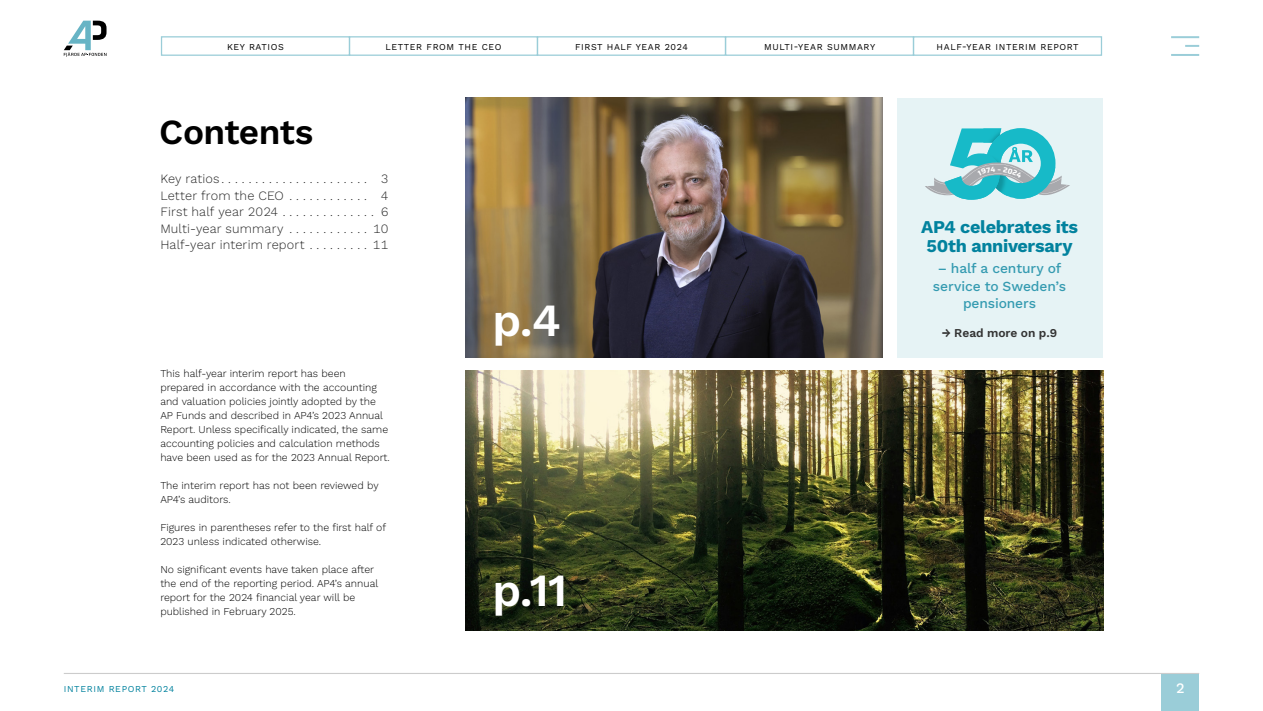
<style>
.page{position:relative;width:1263px;height:711px;background:#fff}
.page>*{position:absolute;margin:0;border:0;box-sizing:border-box;transform-origin:0 0}
.t1{font:600 46.05px "Work Sans";color:#fff}
.t2{font:600 35.25px "Work Sans";letter-spacing:-.02em;color:#000}
.Headline_ruta{font:700 18px/19.5px "Work Sans";letter-spacing:-.015em;color:#02829e;text-align:center}
.t3{font:500 14.4px "Work Sans";color:#fff}
.Subhead_1{font:500 13.8px/17.1px "Work Sans";letter-spacing:-.01em;color:#359bb1;text-align:center}
.TOC_body{font:300 12.75px "Work Sans";letter-spacing:.01em;color:#262626}
.t4{font:600 12px "Work Sans";color:#333}
.Text{font:300 10.5px/14px "Work Sans";color:#000}
.t5{font:9px "Work Sans";letter-spacing:.07em;color:#000}
.t6{font:9px "Work Sans";letter-spacing:.07em;color:#02829e}
</style>
<div class="page">
<img style="left:466px;top:98px;width:416px;height:259px">
<img style="left:466px;top:370px;width:637px;height:259px">
<div style="left:897px;top:98px;width:205px;height:259px;background:#e6f3f5"></div>
<div style="left:1162px;top:673px;width:37px;height:37px;background:#9acdd8"></div>
<hr style="left:1171px;top:36px;width:28px;height:2px;background:#9acdd8">
<hr style="left:1171px;top:54px;width:28px;height:2px;background:#9acdd8">
<svg style="left:1185px;top:45px;width:14px;height:2px"></svg>
<hr style="left:64px;top:672px;width:1135px;height:1px;background:#ccc">
<svg style="left:64px;top:21px;width:43px;height:36px"></svg>
<div style="left:349px;top:36px;width:189px;height:20px;border:1px solid #9acdd8"></div>
<div style="left:725px;top:36px;width:189px;height:20px;border:1px solid #9acdd8"></div>
<div style="left:537px;top:36px;width:189px;height:20px;border:1px solid #9acdd8"></div>
<div style="left:913px;top:36px;width:189px;height:20px;border:1px solid #9acdd8"></div>
<div style="left:161px;top:36px;width:189px;height:20px;border:1px solid #9acdd8"></div>
<svg style="left:925px;top:128px;width:145px;height:71px"></svg>
<p class="t5" style="left:227px;top:40px;width:58px">KEY RATIOS</p>
<p class="t5" style="left:385px;top:40px;width:118px">LETTER FROM THE CEO</p>
<p class="t5" style="left:575px;top:40px;width:114px">FIRST HALF YEAR 2024</p>
<p class="t5" style="left:764px;top:40px;width:113px">MULTI-YEAR SUMMARY</p>
<p class="t5" style="left:936px;top:40px;width:144px">HALF-YEAR INTERIM REPORT</p>
<h1 class="t2" style="left:159px;top:105px;width:156px">Contents</h1>
<p class="TOC_body" style="left:160px;top:169px;width:230px">Key ratios . . . . . . . . . . . . . . . . . . . . . . 3</p>
<p class="TOC_body" style="left:160px;top:185px;width:230px">Letter from the CEO . . . . . . . . . . . . 4</p>
<p class="TOC_body" style="left:160px;top:202px;width:230px">First half year 2024 . . . . . . . . . . . . . 6</p>
<p class="TOC_body" style="left:160px;top:218px;width:229px">Multi-year summary . . . . . . . . . . . . 10</p>
<p class="TOC_body" style="left:160px;top:235px;width:230px">Half-year interim report . . . . . . . . 11</p>
<p class="Text" style="left:160px;top:366px;width:231px">This half-year interim report has been prepared in accordance with the accounting and valuation policies jointly adopted by the AP Funds and described in AP4’s 2023 Annual Report. Unless specifically indicated, the same accounting policies and calculation methods have been used as for the 2023 Annual Report.</p>
<p class="Text" style="left:160px;top:477px;width:220px">The interim report has not been reviewed by<br>AP4’s auditors.</p>
<p class="Text" style="left:160px;top:519px;width:227px">Figures in parentheses refer to the first half of<br>2023 unless indicated otherwise.</p>
<p class="Text" style="left:160px;top:561px;width:219px">No significant events have taken place after the end of the reporting period. AP4’s annual report for the 2024 financial year will be published in February 2025.</p>
<p class="t6" style="left:64px;top:681px;width:112px">INTERIM REPORT 2024</p>
<h1 class="t1" style="left:492px;top:285px;width:70px">p.4</h1>
<h1 class="t1" style="left:492px;top:555px;width:76px">p.11</h1>
<p class="Headline_ruta" style="left:921px;top:216px;width:158px">AP4 celebrates its<br>50th anniversary</p>
<p class="Subhead_1" style="left:938px;top:259px;width:125px">– half a century of</p>
<p class="Subhead_1" style="left:933px;top:276px;width:135px">service to Sweden’s pensioners</p>
<h1 class="t4" style="left:942px;top:323px;width:117px">→ Read more on p.9</h1>
<h3 class="t3" style="left:1176px;top:676px;width:10px">2</h3>
</div>
